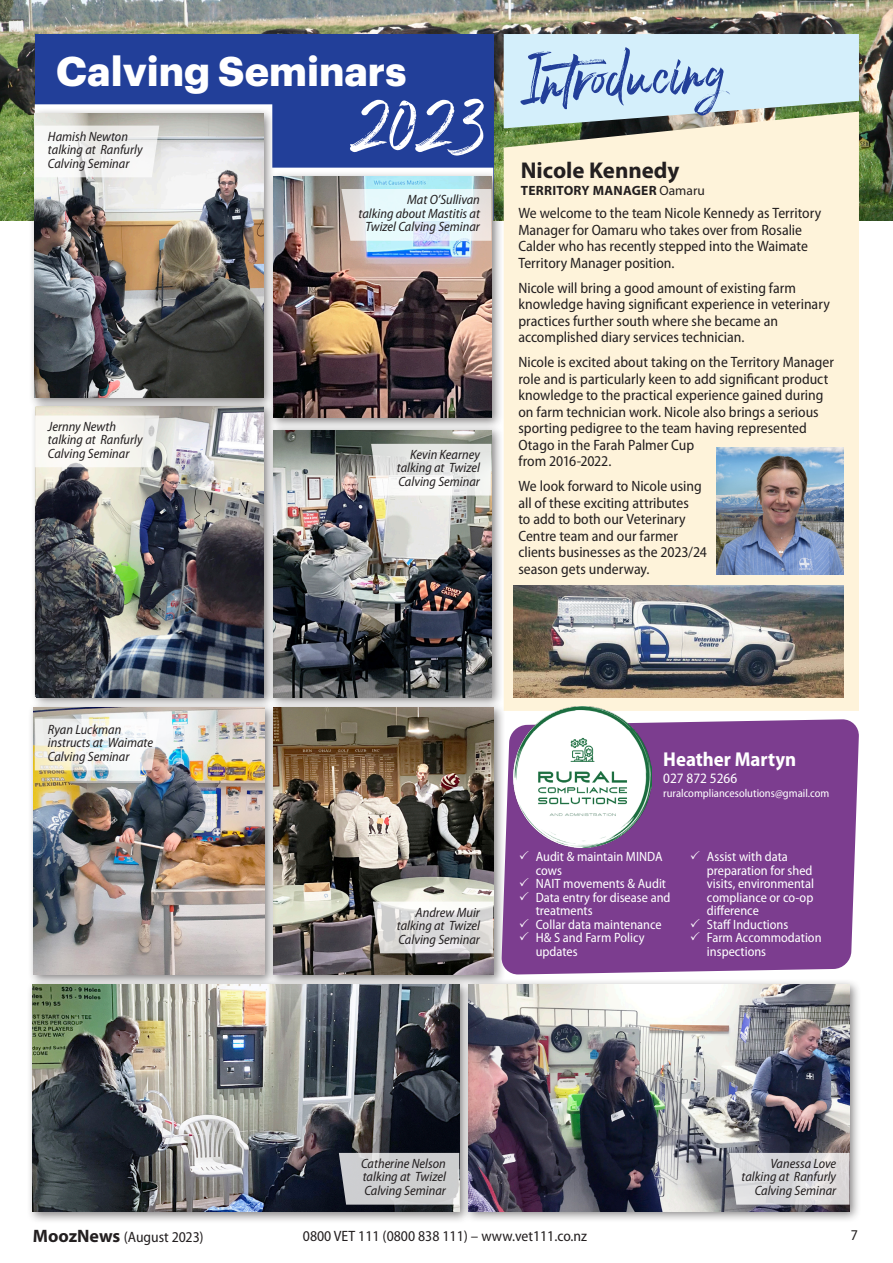
<style>
.page{position:relative;width:893px;height:1263px;background:#fff}
.page>*{position:absolute;margin:0;border:0;box-sizing:border-box;transform-origin:0 0}
.t1{font:70.2px "Blastimo";color:#fff}
.t2{font:65.7px "Blastimo";color:#223f99}
.t3{font:700 40.65px "Graphik";color:#fff}
.text{font:700 22.95px "Myriad Pro";color:#231f20}
.t4{font:700 semi-condensed 20.1px "Myriad Pro";color:#fff}
.text-2{font:semi-condensed 15px/16.5px "Myriad Pro";color:#231f20}
.t5{font:semi-condensed 14.4px "Myriad Pro";color:#fff}
.t6{font:italic semi-condensed 13.5px/13.5px "Myriad Pro";color:#231f20}
.t7{font:semi-condensed 13.5px/13.5px "Myriad Pro";color:#fff}
.text-3{font:700 13.5px "Myriad Pro";letter-spacing:.02em;color:#231f20}
.t8{font:semi-condensed 11.55px "Myriad Pro";color:#fff}
.s1{font-weight:400}
.s2{font-weight:700;font-stretch:normal;font-size:18px}
</style>
<div class="page">
<img style="left:0;top:0;width:893px;height:221px">
<div style="left:35px;top:34px;width:458px;height:186px;background:#223f99"></div>
<div style="left:504px;top:34px;width:355px;height:78px;background:#d4effb"></div>
<div style="left:504px;top:112px;width:355px;height:599px;background:#fef3da"></div>
<img style="left:716px;top:447px;width:128px;height:128px">
<svg style="left:277px;top:163px;width:221px;height:8px"></svg>
<svg style="left:30px;top:100px;width:247px;height:71px"></svg>
<div style="left:268px;top:424px;width:236px;height:285px;background:#231f20;opacity:.55"></div>
<div style="left:268px;top:702px;width:237px;height:285px;background:#231f20;opacity:.55"></div>
<img style="left:277px;top:708px;width:216px;height:267px">
<div style="left:30px;top:400px;width:246px;height:309px;background:#231f20;opacity:.55"></div>
<img style="left:36px;top:410px;width:227px;height:287px">
<div style="left:463px;top:978px;width:398px;height:245px;background:#231f20;opacity:.55"></div>
<div style="left:28px;top:702px;width:249px;height:285px;background:#231f20;opacity:.55"></div>
<div style="left:27px;top:979px;width:444px;height:245px;background:#231f20;opacity:.55"></div>
<div style="left:268px;top:171px;width:236px;height:259px;background:#231f20;opacity:.55"></div>
<img style="left:274px;top:177px;width:217px;height:240px">
<div style="left:29px;top:107px;width:247px;height:303px;background:#231f20;opacity:.55"></div>
<img style="left:35px;top:113px;width:228px;height:285px">
<svg style="left:35px;top:126px;width:124px;height:51px;background:#f1f1f0"></svg>
<svg style="left:35px;top:415px;width:124px;height:52px"></svg>
<svg style="left:35px;top:719px;width:124px;height:51px"></svg>
<svg style="left:341px;top:189px;width:150px;height:52px;background:#e4eef1"></svg>
<svg style="left:371px;top:444px;width:120px;height:52px"></svg>
<svg style="left:373px;top:901px;width:120px;height:52px"></svg>
<svg style="left:339px;top:1153px;width:120px;height:51px;background:#c8c9cb"></svg>
<svg style="left:729px;top:1153px;width:120px;height:51px;background:#d8d8da"></svg>
<img style="left:513px;top:586px;width:330px;height:111px">
<div style="left:501px;top:719px;width:358px;height:256px;background:#7c3d8f"></div>
<img style="left:513px;top:707px;width:139px;height:140px">
<p class="t3" style="left:56px;top:40px;width:352px">Calving Seminars</p>
<p class="t1" style="left:353px;top:78px;width:136px">2023</p>
<p class="t6" style="left:48px;top:130px;width:82px">Hamish Newton</p>
<p class="t6" style="left:48px;top:143px;width:96px">talking at Ranfurly<br>Calving Seminar</p>
<p class="t6" style="left:48px;top:420px;width:70px">Jernny Newth</p>
<p class="t6" style="left:48px;top:433px;width:96px">talking at Ranfurly<br>Calving Seminar</p>
<p class="t6" style="left:407px;top:193px;width:74px">Mat O’Sullivan</p>
<p class="t6" style="left:358px;top:207px;width:123px;text-align:center">talking about Mastitis at<br>Twizel Calving Seminar</p>
<p class="t6" style="left:410px;top:448px;width:71px">Kevin Kearney</p>
<p class="t6" style="left:397px;top:461px;width:85px">talking at Twizel<br>Calving Seminar</p>
<p class="t2" style="left:521px;top:31px;width:201px;rotate:-4deg">Introducing</p>
<p class="text" style="left:521px;top:155px;width:160px">Nicole Kennedy</p>
<p class="text-3" style="left:521px;top:181px;width:186px">TERRITORY MANAGER <span class="s1">Oamaru</span></p>
<p class="text-2" style="left:518px;top:205px;width:304px">We welcome to the team Nicole Kennedy as Territory Manager for Oamaru who takes over from Rosalie Calder who has recently stepped into the Waimate Territory Manager position.</p>
<p class="text-2" style="left:518px;top:280px;width:313px">Nicole will bring a good amount of existing farm knowledge having significant experience in veterinary practices further south where she became an accomplished diary services technician.</p>
<p class="text-2" style="left:518px;top:354px;width:317px">Nicole is excited about taking on the Territory Manager role and is particularly keen to add significant product knowledge to the practical experience gained during on farm technician work. Nicole also brings a serious sporting pedigree to the team having represented Otago in the Farah Palmer Cup<br>from 2016-2022.</p>
<p class="text-2" style="left:518px;top:478px;width:190px">We look forward to Nicole using all of these exciting attributes<br>to add to both our Veterinary<br>Centre team and our farmer clients businesses as the 2023/24 season gets underway.</p>
<p class="t6" style="left:48px;top:723px;width:75px">Ryan Luckman</p>
<p class="t6" style="left:48px;top:736px;width:107px">instructs at Waimate<br>Calving Seminar</p>
<p class="t6" style="left:416px;top:906px;width:66px">Andrew Muir</p>
<p class="t6" style="left:397px;top:919px;width:85px">talking at Twizel<br>Calving Seminar</p>
<p class="t4" style="left:663px;top:746px;width:134px">Heather Martyn</p>
<p class="t5" style="left:663px;top:770px;width:75px">027 872 5266</p>
<p class="t8" style="left:663px;top:787px;width:167px">ruralcompliancesolutions@gmail.com</p>
<p class="t7" style="left:536px;top:850px;width:128px;text-indent:-17px">✓ Audit &amp; maintain MINDA cows</p>
<p class="t7" style="left:519px;top:877px;width:149px">✓ NAIT movements &amp; Audit</p>
<p class="t7" style="left:536px;top:891px;width:136px;text-indent:-17px">✓ Data entry for disease and treatments</p>
<p class="t7" style="left:519px;top:918px;width:144px">✓ Collar data maintenance</p>
<p class="t7" style="left:536px;top:931px;width:110px;text-indent:-17px">✓ H&amp; S and Farm Policy updates</p>
<p class="t7" style="left:707px;top:850px;width:109px;text-indent:-17px">✓ Assist with data preparation for shed visits, environmental compliance or co-op difference</p>
<p class="t7" style="left:690px;top:918px;width:100px">✓ Staff Inductions</p>
<p class="t7" style="left:707px;top:931px;width:116px;text-indent:-17px">✓ Farm Accommodation inspections</p>
<p class="t6" style="left:361px;top:1157px;width:86px;text-align:justify">Catherine Nelson talking at Twizel Calving Seminar</p>
<p class="t6" style="left:741px;top:1157px;width:96px;text-align:right">Vanessa Love talking at Ranfurly<br>Calving Seminar</p>
<p class="text-2" style="left:33px;top:1229px;width:172px"><span class="s2">MoozNews</span> (August 2023)</p>
<p class="text-2" style="left:303px;top:1228px;width:286px">0800 VET 111 (0800 838 111) – www.vet111.co.nz</p>
<p class="text-2" style="left:851px;top:1227px;width:9px">7</p>
</div>
